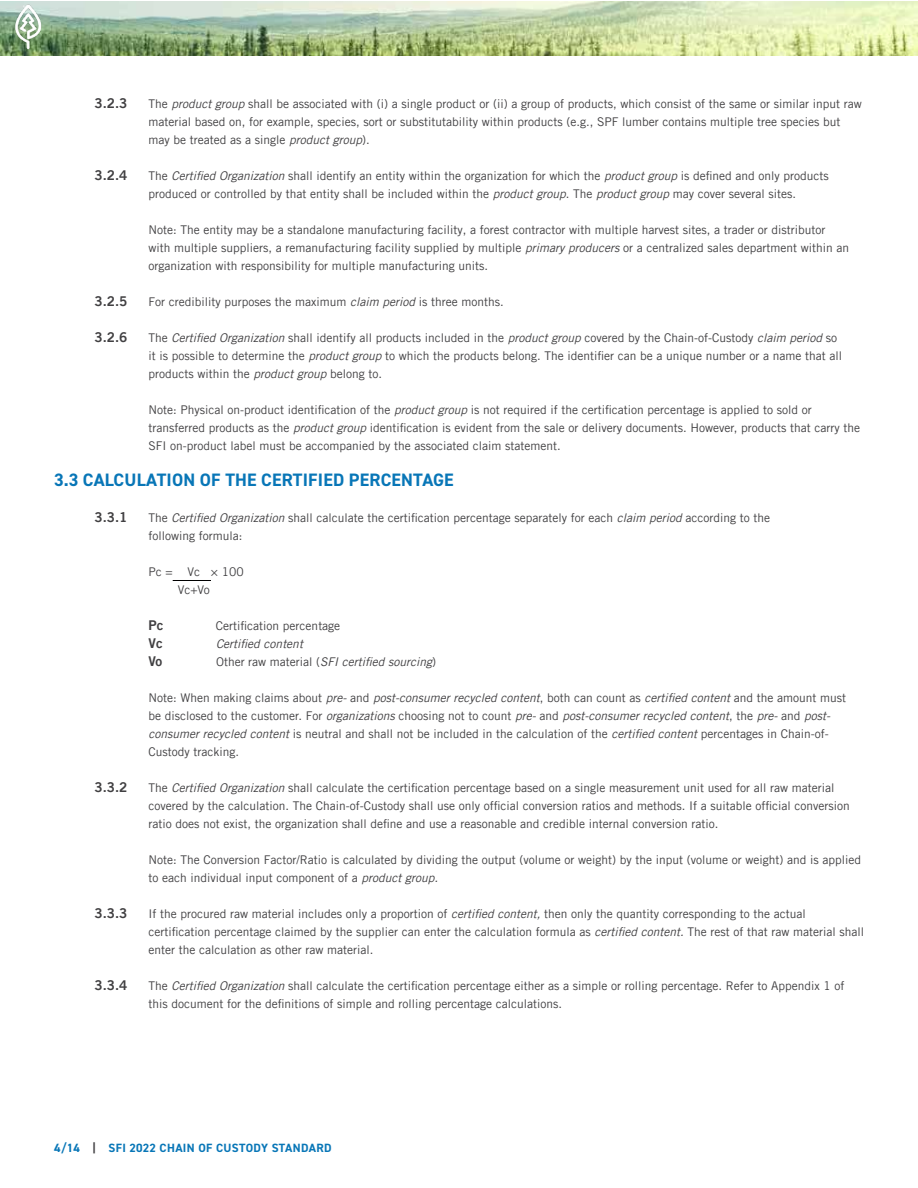
<style>
.page{position:relative;width:918px;height:1188px;background:#fff}
.page>*{position:absolute;margin:0;border:0;box-sizing:border-box;transform-origin:0 0}
.t1{font:700 18px "DIN2014";letter-spacing:.01em;color:#0876b7}
.t2{font:13.5px "Trade Gothic LT Pro Bd 2";color:#414042}
.t3{font:12px/18px "Trade Gothic LT Pro";color:#414042}
.t4{font:italic 12px "Trade Gothic LT Pro";color:#414042}
.t5{font:700 12px "DIN2014";letter-spacing:.03em;color:#0876b7}
.s1{font-style:italic}
.s2{font-style:normal}
.s3{color:#414042}
</style>
<div class="page">
<img style="left:0;top:1px;width:918px;height:54px">
<img style="left:11px;top:1px;width:32px;height:53px">
<hr style="left:173px;top:580px;width:38px;height:1px;background:#000">
<p class="t2" style="left:94px;top:95px;width:34px">3.2.3</p>
<p class="t3" style="left:149px;top:95px;width:715px">The <span class="s1">product group</span> shall be associated with (i) a single product or (ii) a group of products, which consist of the same or similar input raw material based on, for example, species, sort or substitutability within products (e.g., SPF lumber contains multiple tree species but may be treated as a single <span class="s1">product group</span>).</p>
<p class="t2" style="left:94px;top:167px;width:34px">3.2.4</p>
<p class="t3" style="left:149px;top:167px;width:682px">The <span class="s1">Certified Organization</span> shall identify an entity within the organization for which the <span class="s1">product group</span> is defined and only products produced or controlled by that entity shall be included within the <span class="s1">product group</span>. The <span class="s1">product group</span> may cover several sites.</p>
<p class="t3" style="left:149px;top:221px;width:702px">Note: The entity may be a standalone manufacturing facility, a forest contractor with multiple harvest sites, a trader or distributor with multiple suppliers, a remanufacturing facility supplied by multiple <span class="s1">primary producers</span> or a centralized sales department within an organization with responsibility for multiple manufacturing units.</p>
<p class="t2" style="left:94px;top:293px;width:34px">3.2.5</p>
<p class="t3" style="left:149px;top:293px;width:357px">For credibility purposes the maximum <span class="s1">claim period</span> is three months.</p>
<p class="t2" style="left:94px;top:329px;width:34px">3.2.6</p>
<p class="t3" style="left:149px;top:329px;width:695px">The <span class="s1">Certified Organization</span> shall identify all products included in the <span class="s1">product group</span> covered by the Chain-of-Custody <span class="s1">claim period</span> so it is possible to determine the <span class="s1">product group</span> to which the products belong. The identifier can be a unique number or a name that all products within the <span class="s1">product group</span> belong to.</p>
<p class="t3" style="left:149px;top:401px;width:713px">Note: Physical on-product identification of the <span class="s1">product group</span> is not required if the certification percentage is applied to sold or transferred products as the <span class="s1">product group</span> identification is evident from the sale or delivery documents. However, products that carry the<br>SFI on-product label must be accompanied by the associated claim statement.</p>
<h1 class="t1" style="left:54px;top:468px;width:401px">3.3 CALCULATION OF THE CERTIFIED PERCENTAGE</h1>
<p class="t2" style="left:94px;top:509px;width:34px">3.3.1</p>
<p class="t3" style="left:149px;top:509px;width:623px">The <span class="s1">Certified Organization</span> shall calculate the certification percentage separately for each <span class="s1">claim period</span> according to the following formula:</p>
<p class="t3" style="left:149px;top:563px;width:97px;text-align:center">Pc = Vc × 100<br>Vc+Vo</p>
<p class="t2" style="left:148px;top:617px;width:16px">Pc</p>
<p class="t3" style="left:216px;top:617px;width:126px">Certification percentage</p>
<p class="t2" style="left:148px;top:635px;width:16px">Vc</p>
<p class="t4" style="left:216px;top:636px;width:88px">Certified content</p>
<p class="t2" style="left:148px;top:653px;width:15px">Vo</p>
<p class="t4" style="left:216px;top:654px;width:222px"><span class="s2">Other raw material (</span>SFI certified sourcing<span class="s2">)</span></p>
<p class="t3" style="left:149px;top:689px;width:699px">Note: When making claims about <span class="s1">pre-</span> and <span class="s1">post-consumer recycled content</span>, both can count as <span class="s1">certified content</span> and the amount must be disclosed to the customer. For <span class="s1">organizations</span> choosing not to count <span class="s1">pre-</span> and <span class="s1">post-consumer recycled content</span>, the <span class="s1">pre-</span> and <span class="s1">post&shy;consumer recycled content</span> is neutral and shall not be included in the calculation of the <span class="s1">certified content</span> percentages in Chain-of-Custody tracking.</p>
<p class="t2" style="left:94px;top:779px;width:34px">3.3.2</p>
<p class="t3" style="left:149px;top:779px;width:703px">The <span class="s1">Certified Organization</span> shall calculate the certification percentage based on a single measurement unit used for all raw material covered by the calculation. The Chain-of-Custody shall use only official conversion ratios and methods. If a suitable official conversion ratio does not exist, the organization shall define and use a reasonable and credible internal conversion ratio.</p>
<p class="t3" style="left:149px;top:851px;width:714px">Note: The Conversion Factor/Ratio is calculated by dividing the output (volume or weight) by the input (volume or weight) and is applied to each individual input component of a <span class="s1">product group.</span></p>
<p class="t2" style="left:94px;top:905px;width:34px">3.3.3</p>
<p class="t3" style="left:149px;top:905px;width:717px">If the procured raw material includes only a proportion of <span class="s1">certified content,</span> then only the quantity corresponding to the actual certification percentage claimed by the supplier can enter the calculation formula as <span class="s1">certified content.</span> The rest of that raw material shall enter the calculation as other raw material.</p>
<p class="t2" style="left:94px;top:977px;width:34px">3.3.4</p>
<p class="t3" style="left:149px;top:977px;width:697px">The <span class="s1">Certified Organization</span> shall calculate the certification percentage either as a simple or rolling percentage. Refer to Appendix 1 of this document for the definitions of simple and rolling percentage calculations.</p>
<p class="t5" style="left:54px;top:1140px;width:279px">4/14 <span class="s3">|</span> SFI 2022 CHAIN OF CUSTODY STANDARD</p>
</div>
